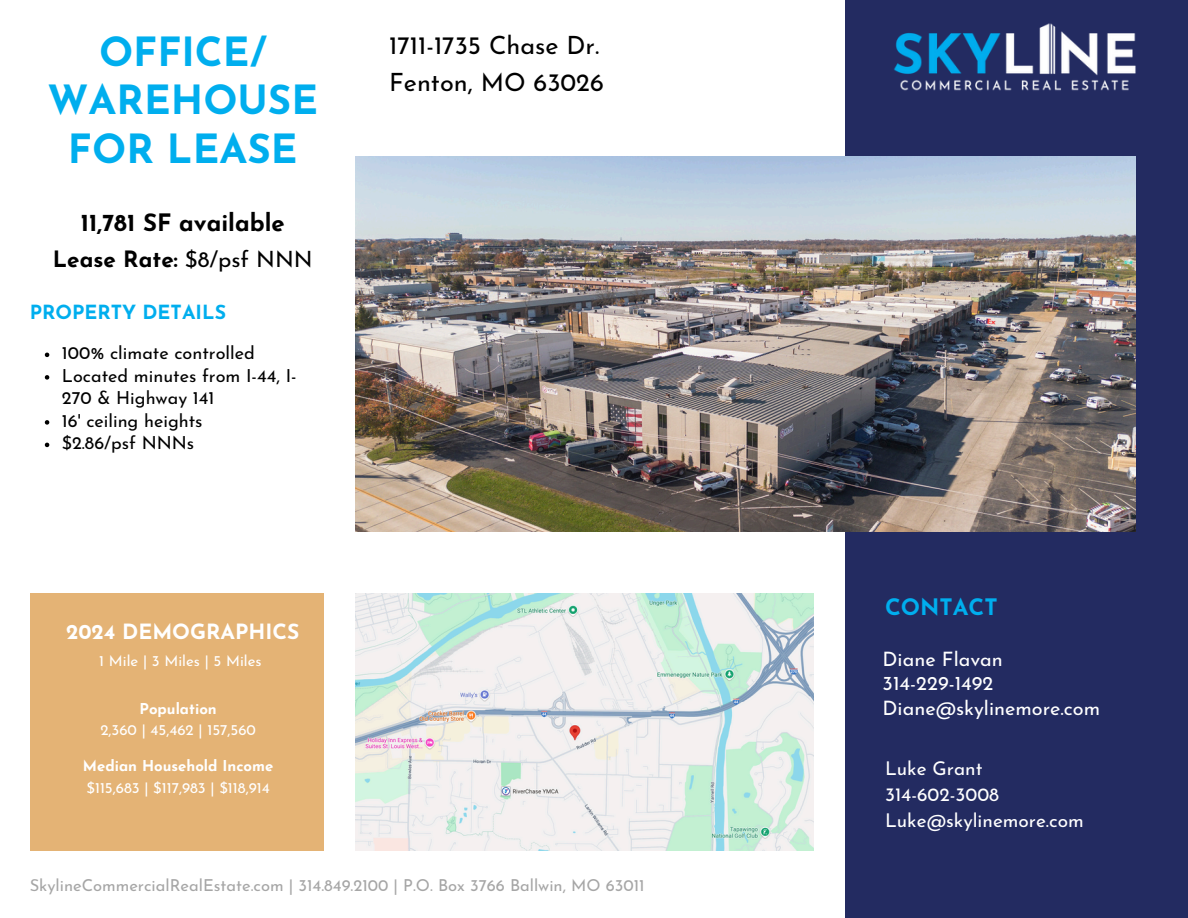
<style>
.page{position:relative;width:1188px;height:918px;background:#fff}
.page>*{position:absolute;margin:0;border:0;box-sizing:border-box;transform-origin:0 0}
.t1{font:700 40.2px/48.3px "Josefin Sans";color:#00aeee;text-align:center}
.t2{font:25.2px/37.2px "Josefin Sans";color:#000}
.t3{font:700 24px "Josefin Sans";color:#000}
.t4{font:700 22.65px "Josefin Sans";color:#00aeee}
.t5{font:700 22.5px "Josefin Sans";color:#000}
.t6{font:700 21px "Josefin Sans";color:#fff}
.t7{font:19.95px/24.5px "Josefin Sans";color:#fff}
.t8{font:700 19.5px "Josefin Sans";color:#00aeee}
.t9{font:19.05px/26px "Josefin Sans";color:#fff}
.t10{font:18px/22.5px "Josefin Sans";color:#000}
.t11{font:16.5px "Josefin Sans";color:#a6a6a6}
.t12{font:15px "Josefin Sans";color:#fff}
.t13{font:700 15px "Josefin Sans";color:#fff}
.s1{font-weight:400}
</style>
<div class="page">
<div style="left:846px;top:0;width:342px;height:918px;background:#232b61"></div>
<div style="left:30px;top:593px;width:293px;height:258px;background:#e4b375"></div>
<img style="left:355px;top:156px;width:780px;height:376px">
<img style="left:894px;top:23px;width:242px;height:68px">
<img style="left:355px;top:593px;width:458px;height:258px">
<svg style="left:45px;top:353px;width:4px;height:4px"></svg>
<svg style="left:45px;top:375px;width:4px;height:5px"></svg>
<svg style="left:45px;top:420px;width:4px;height:5px"></svg>
<svg style="left:45px;top:443px;width:4px;height:4px"></svg>
<h5 class="t1" style="left:47px;top:32px;width:272px">OFFICE/<br>WAREHOUSE<br>FOR LEASE</h5>
<h5 class="t3" style="left:81px;top:213px;width:206px">11,781 SF available</h5>
<h5 class="t5" style="left:53px;top:251px;width:261px">Lease Rate: <span class="s1">$8/psf NNN</span></h5>
<h2 class="t8" style="left:30px;top:304px;width:198px">PROPERTY DETAILS</h2>
<h2 class="t10" style="left:62px;top:344px;width:194px">100% climate controlled</h2>
<p class="t10" style="left:62px;top:366px;width:236px">Located minutes from I-44, I-<br>270 &amp; Highway 141</p>
<h4 class="t10" style="left:62px;top:411px;width:142px">16' ceiling heights</h4>
<p class="t10" style="left:62px;top:434px;width:134px">$2.86/psf NNNs</p>
<p class="t6" style="left:66px;top:623px;width:235px">2024 DEMOGRAPHICS</p>
<p class="t12" style="left:99px;top:654px;width:164px">1 Mile | 3 Miles | 5 Miles</p>
<p class="t13" style="left:139px;top:703px;width:79px">Population</p>
<p class="t12" style="left:100px;top:724px;width:157px">2,360 | 45,462 | 157,560</p>
<p class="t13" style="left:83px;top:760px;width:192px">Median Household Income</p>
<p class="t12" style="left:87px;top:782px;width:185px">$115,683 | $117,983 | $118,914</p>
<h1 class="t2" style="left:389px;top:29px;width:216px">1711-1735 Chase Dr.<br>Fenton, MO 63026</h1>
<p class="t11" style="left:30px;top:879px;width:617px">SkylineCommercialRealEstate.com | 314.849.2100 | P.O. Box 3766 Ballwin, MO 63011</p>
<p class="t4" style="left:885px;top:598px;width:114px">CONTACT</p>
<h3 class="t7" style="left:883px;top:649px;width:219px">Diane Flavan<br>314-229-1492<br>Diane@skylinemore.com</h3>
<p class="t9" style="left:885px;top:757px;width:200px">Luke Grant<br>314-602-3008<br>Luke@skylinemore.com</p>
</div>
